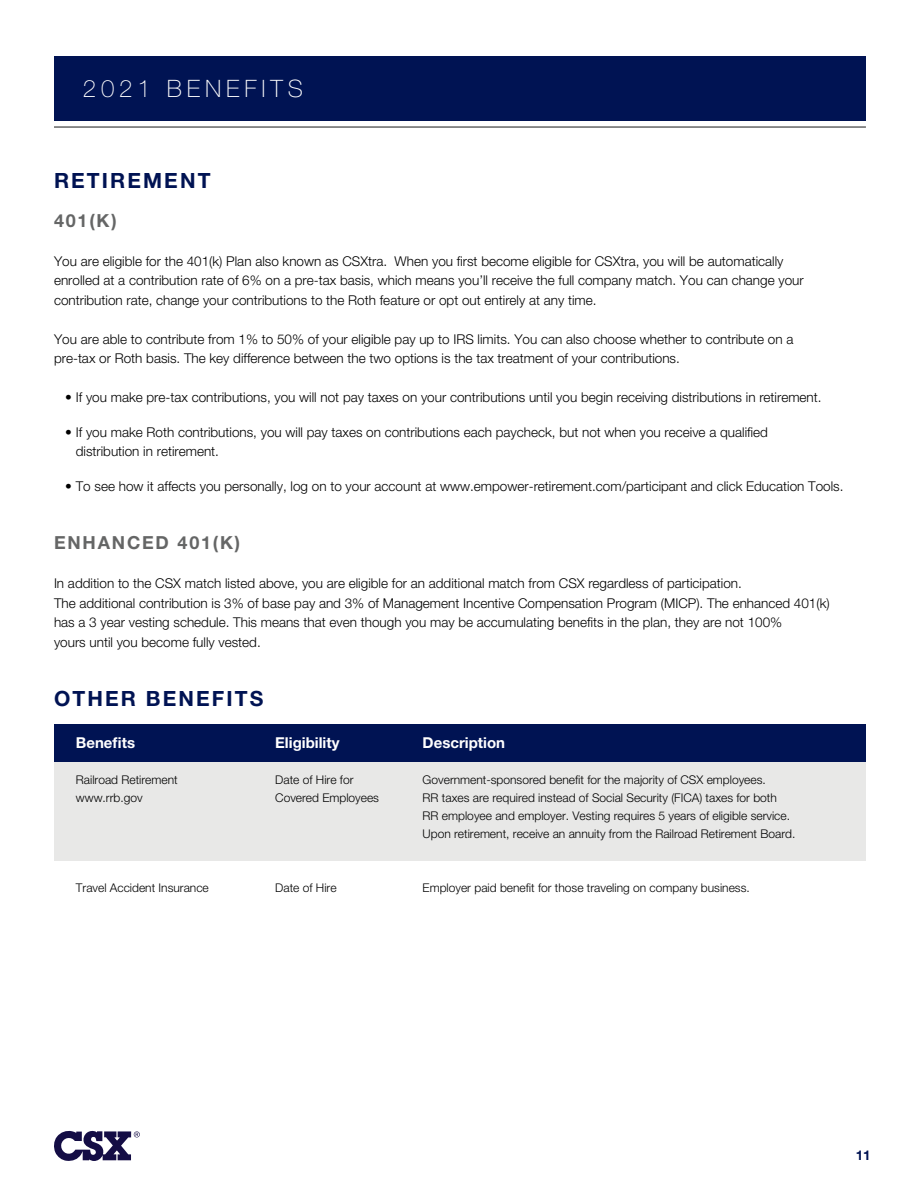
<style>
.page{position:relative;width:918px;height:1188px;background:#fff}
.page>*{position:absolute;margin:0;border:0;box-sizing:border-box;transform-origin:0 0}
.t1{font:100 24px "Helvetica Neue LT Std";letter-spacing:.2em;color:#fff}
.t2{font:700 21px "Helvetica Neue LT Std";letter-spacing:.1em;color:#001353}
.t3{font:700 18px "Helvetica Neue LT Std";letter-spacing:.1em;color:#656666}
.t4{font:700 15px "Helvetica Neue LT Std";color:#fff}
.t5{font:300 13.5px/19.5px "Helvetica Neue LT Std";color:#000}
.t6{font:700 13.5px "Helvetica Neue LT Std";color:#001353}
.t7{font:300 12px/18px "Helvetica Neue LT Std";color:#000}
</style>
<div class="page">
<div style="left:54px;top:56px;width:812px;height:64px;background:#001353"></div>
<hr style="left:54px;top:126px;width:812px;height:2px;background:#656666">
<div style="left:54px;top:724px;width:812px;height:38px;background:#001353"></div>
<div style="left:54px;top:762px;width:812px;height:98px;background:#e8e8e7"></div>
<svg style="left:54px;top:1131px;width:86px;height:30px"></svg>
<p class="t1" style="left:83px;top:75px;width:221px">2021 BENEFITS</p>
<p class="t2" style="left:54px;top:168px;width:158px">RETIREMENT</p>
<p class="t3" style="left:54px;top:209px;width:64px">401(K)</p>
<p class="t5" style="left:54px;top:251px;width:751px">You are eligible for the 401(k) Plan also known as CSXtra. When you first become eligible for CSXtra, you will be automatically enrolled at a contribution rate of 6% on a pre-tax basis, which means you’ll receive the full company match. You can change your contribution rate, change your contributions to the Roth feature or opt out entirely at any time.</p>
<p class="t5" style="left:54px;top:329px;width:741px">You are able to contribute from 1% to 50% of your eligible pay up to IRS limits. You can also choose whether to contribute on a pre-tax or Roth basis. The key difference between the two options is the tax treatment of your contributions.</p>
<p class="t5" style="left:65px;top:388px;width:758px">• If you make pre-tax contributions, you will not pay taxes on your contributions until you begin receiving distributions in retirement.</p>
<p class="t5" style="left:76px;top:422px;width:694px;text-indent:-11px">• If you make Roth contributions, you will pay taxes on contributions each paycheck, but not when you receive a qualified distribution in retirement.</p>
<p class="t5" style="left:65px;top:476px;width:780px">• To see how it affects you personally, log on to your account at www.empower-retirement.com/participant and click Education Tools.</p>
<p class="t3" style="left:54px;top:532px;width:188px">ENHANCED 401(K)</p>
<p class="t5" style="left:54px;top:574px;width:777px">In addition to the CSX match listed above, you are eligible for an additional match from CSX regardless of participation.<br>The additional contribution is 3% of base pay and 3% of Management Incentive Compensation Program (MICP). The enhanced 401(k) has a 3 year vesting schedule. This means that even though you may be accumulating benefits in the plan, they are not 100%<br>yours until you become fully vested.</p>
<p class="t2" style="left:54px;top:686px;width:211px">OTHER BENEFITS</p>
<p class="t4" style="left:76px;top:734px;width:61px">Benefits</p>
<p class="t4" style="left:275px;top:734px;width:66px">Eligibility</p>
<p class="t4" style="left:423px;top:734px;width:84px">Description</p>
<p class="t7" style="left:76px;top:770px;width:103px">Railroad Retirement</p>
<p class="t7" style="left:76px;top:788px;width:68px">www.rrb.gov</p>
<p class="t7" style="left:423px;top:770px;width:374px">Government-sponsored benefit for the majority of CSX employees.<br>RR taxes are required instead of Social Security (FICA) taxes for both RR employee and employer. Vesting requires 5 years of eligible service.<br>Upon retirement, receive an annuity from the Railroad Retirement Board.</p>
<p class="t7" style="left:275px;top:770px;width:105px">Date of Hire for<br>Covered Employees</p>
<p class="t7" style="left:76px;top:878px;width:134px">Travel Accident Insurance</p>
<p class="t7" style="left:275px;top:878px;width:63px">Date of Hire</p>
<p class="t7" style="left:423px;top:878px;width:329px">Employer paid benefit for those traveling on company business.</p>
<p class="t6" style="left:856px;top:1147px;width:17px">11</p>
</div>
